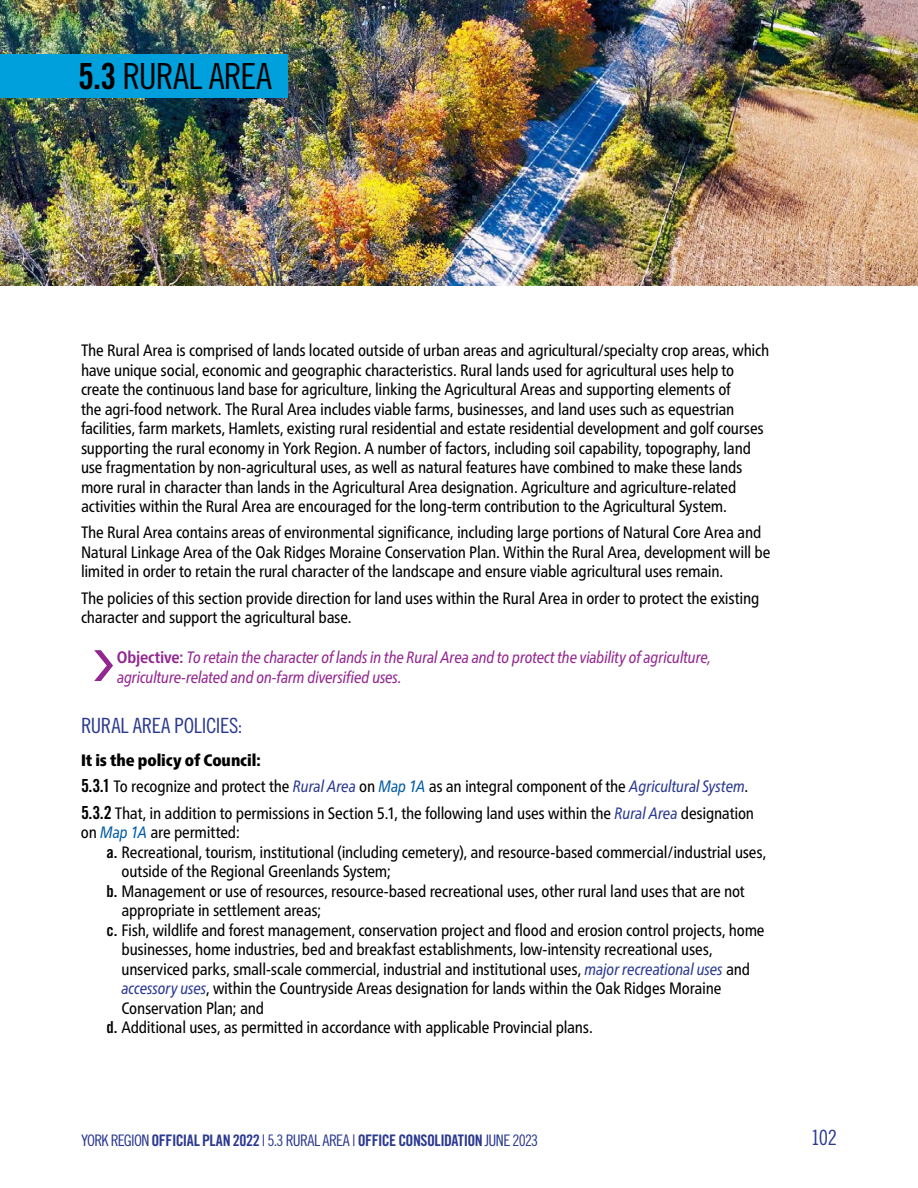
<style>
.page{position:relative;width:918px;height:1188px;background:#fff}
.page>*{position:absolute;margin:0;border:0;box-sizing:border-box;transform-origin:0 0}
.t1{font:36px "Trade Gothic LT Pro Cn 18";letter-spacing:-.02em;color:#000}
.t2{font:21px "Trade Gothic LT Pro Cn 18";letter-spacing:-.02em;color:#2b3990}
.t3{font:condensed 16.5px/19.5px "Frutiger Neue LT Pro";letter-spacing:-.015em;color:#000}
.Goal_Objective{font:italic condensed 16.5px/19.8px "Frutiger Neue LT Pro";letter-spacing:-.01em;color:#92278f}
.t4{font:900 condensed 16.5px "Frutiger Neue LT Pro";letter-spacing:-.005em;color:#000}
.t5{font:15.9px "Trade Gothic LT Pro Bd Cn 20";letter-spacing:-.03em;color:#2b3990}
.s1{font-family:"Trade Gothic LT Pro Bd Cn 20"}
.s2{font-weight:700;font-style:normal}
.s3{font-family:"Trade Gothic LT Pro Bd Cn 20";font-stretch:normal;font-size:18px}
.s4{font-style:italic;color:#2b3990}
.s5{font-style:italic;color:#005ca6}
.s6{font-family:"Trade Gothic LT Pro Bd Cn 20";font-stretch:normal}
.s7{font-family:"Trade Gothic LT Pro Cn 18"}
</style>
<div class="page">
<img style="left:0;top:0;width:918px;height:285px">
<div style="left:0;top:54px;width:287px;height:44px;background:#00a0dd"></div>
<svg style="left:94px;top:650px;width:19px;height:31px"></svg>
<h2 class="t1" style="left:78px;top:55px;width:196px"><span class="s1">5.3</span> RURAL AREA</h2>
<p class="t3" style="left:81px;top:341px;width:690px">The Rural Area is comprised of lands located outside of urban areas and agricultural/specialty crop areas, which have unique social, economic and geographic characteristics. Rural lands used for agricultural uses help to create the continuous land base for agriculture, linking the Agricultural Areas and supporting elements of<br>the agri-food network. The Rural Area includes viable farms, businesses, and land uses such as equestrian facilities, farm markets, Hamlets, existing rural residential and estate residential development and golf courses supporting the rural economy in York Region. A number of factors, including soil capability, topography, land use fragmentation by non-agricultural uses, as well as natural features have combined to make these lands more rural in character than lands in the Agricultural Area designation. Agriculture and agriculture-related activities within the Rural Area are encouraged for the long-term contribution to the Agricultural System.</p>
<p class="t3" style="left:81px;top:523px;width:691px">The Rural Area contains areas of environmental significance, including large portions of Natural Core Area and<br>Natural Linkage Area of the Oak Ridges Moraine Conservation Plan. Within the Rural Area, development will be limited in order to retain the rural character of the landscape and ensure viable agricultural uses remain.</p>
<p class="t3" style="left:81px;top:588px;width:680px">The policies of this section provide direction for land uses within the Rural Area in order to protect the existing character and support the agricultural base.</p>
<p class="Goal_Objective" style="left:117px;top:648px;width:596px"><span class="s2">Objective:</span> To retain the character of lands in the Rural Area and to protect the viability of agriculture, agriculture-related and on-farm diversified uses.</p>
<h4 class="t2" style="left:81px;top:713px;width:163px">RURAL AREA POLICIES:</h4>
<h5 class="t4" style="left:81px;top:751px;width:182px">It is the policy of Council:</h5>
<p class="t3" style="left:81px;top:777px;width:669px"><span class="s3">5.3.1</span> To recognize and protect the <span class="s4">Rural Area</span> on <span class="s5">Map 1A</span> as an integral component of the <span class="s4">Agricultural System</span>.</p>
<p class="t3" style="left:81px;top:803px;width:675px"><span class="s3">5.3.2</span> That, in addition to permissions in Section 5.1, the following land uses within the <span class="s4">Rural Area</span> designation</p>
<p class="t3" style="left:81px;top:823px;width:161px">on <span class="s5">Map 1A</span> are permitted:</p>
<p class="t3" style="left:106px;top:842px;width:661px"><span class="s6">a.</span> Recreational, tourism, institutional (including cemetery), and resource-based commercial/industrial uses,</p>
<p class="t3" style="left:122px;top:862px;width:271px">outside of the Regional Greenlands System;</p>
<p class="t3" style="left:106px;top:881px;width:640px"><span class="s6">b.</span> Management or use of resources, resource-based recreational uses, other rural land uses that are not</p>
<p class="t3" style="left:122px;top:901px;width:201px">appropriate in settlement areas;</p>
<p class="t3" style="left:122px;top:920px;width:645px;text-indent:-15px"><span class="s6">c.</span> Fish, wildlife and forest management, conservation project and flood and erosion control projects, home businesses, home industries, bed and breakfast establishments, low-intensity recreational uses, unserviced parks, small-scale commercial, industrial and institutional uses, <span class="s4">major recreational uses</span> and <span class="s4">accessory uses</span>, within the Countryside Areas designation for lands within the Oak Ridges Moraine Conservation Plan; and</p>
<p class="t3" style="left:106px;top:1018px;width:488px"><span class="s6">d.</span> Additional uses, as permitted in accordance with applicable Provincial plans.</p>
<p class="t5" style="left:81px;top:1130px;width:459px"><span class="s7">YORK REGION</span> OFFICIAL PLAN 2022 <span class="s7">| 5.3 RURAL AREA |</span> OFFICE CONSOLIDATION <span class="s7">JUNE 2023</span></p>
<p class="t2" style="left:811px;top:1125px;width:28px">102</p>
</div>
